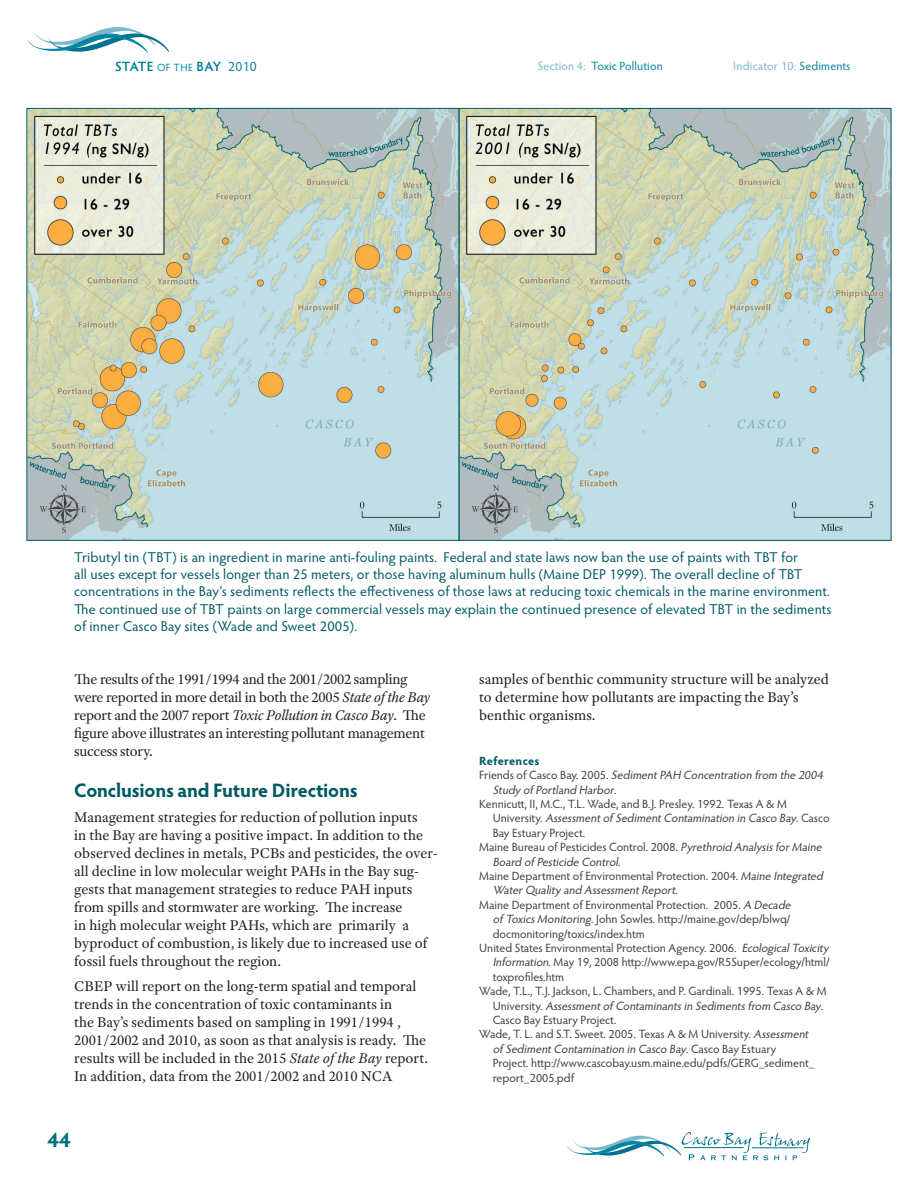
<style>
.page{position:relative;width:918px;height:1188px;background:#fff}
.page>*{position:absolute;margin:0;border:0;box-sizing:border-box;transform-origin:0 0}
.t1{font:700 21px "Hypatia Sans Pro";color:#00717d}
._7-14_Heading_1{font:700 19.5px "Hypatia Sans Pro";letter-spacing:-.01em;color:#005965}
.Paragraph_-_1st_unde{font:15px/18px "Adobe Text Pro";color:#231f20}
.Paragraph_-_1st_unde-2{font:15px/18px "Adobe Text Pro";letter-spacing:-.02em;color:#231f20}
.t2{font:14.25px/17.1px "Hypatia Sans Pro";letter-spacing:.005em;color:#005965}
.t3{font:600 13.5px "Hypatia Sans Pro";letter-spacing:-.025em;color:#008199}
.Refs{font:12px/14.4px "Hypatia Sans Pro";color:#3e3e3f}
.Refs-2{font:italic 12px/14.4px "Hypatia Sans Pro";color:#3e3e3f}
.t4{font:12px "Hypatia Sans Pro";letter-spacing:.01em;color:#008199}
.t5{font:12px "Hypatia Sans Pro";letter-spacing:.015em;color:#79b5c8}
.Refs_Heading{font:700 12px "Hypatia Sans Pro";color:#005965}
.s1{font-weight:400;font-size:10.5px}
.s2{font-weight:400}
.s3{color:#79b5c8}
.s4{color:#008199}
.s5{font-style:italic}
.s6{font-style:normal}
</style>
<div class="page">
<svg style="left:567px;top:1132px;width:243px;height:28px"></svg>
<svg style="left:460px;top:108px;width:432px;height:433px;background:#c1d2c8"></svg>
<svg style="left:26px;top:108px;width:434px;height:433px;background:#c1d0c4"></svg>
<svg style="left:27px;top:27px;width:142px;height:26px"></svg>
<p class="t3" style="left:115px;top:57px;width:143px">STATE <span class="s1">OF THE</span> BAY <span class="s2">2010</span></p>
<p class="t4" style="left:538px;top:58px;width:126px"><span class="s3">Section 4:</span> Toxic Pollution</p>
<p class="t5" style="left:733px;top:58px;width:119px">Indicator 10: <span class="s4">Sediments</span></p>
<p class="t2" style="left:74px;top:548px;width:759px">Tributyl tin (TBT) is an ingredient in marine anti-fouling paints. Federal and state laws now ban the use of paints with TBT for<br>all uses except for vessels longer than 25 meters, or those having aluminum hulls (Maine DEP 1999). The overall decline of TBT concentrations in the Bay’s sediments reflects the effectiveness of those laws at reducing toxic chemicals in the marine environment.<br>The continued use of TBT paints on large commercial vessels may explain the continued presence of elevated TBT in the sediments of inner Casco Bay sites (Wade and Sweet 2005).</p>
<p class="Paragraph_-_1st_unde" style="left:479px;top:670px;width:351px">samples of benthic community structure will be analyzed to determine how pollutants are impacting the Bay’s benthic organisms.</p>
<p class="Paragraph_-_1st_unde-2" style="left:74px;top:670px;width:357px">The results of the 1991/1994 and the 2001/2002 sampling were reported in more detail in both the 2005 <span class="s5">State of the Bay </span>report and the 2007 report <span class="s5">Toxic Pollution in Casco Bay</span>. The figure above illustrates an interesting pollutant management success story.</p>
<p class="_7-14_Heading_1" style="left:74px;top:777px;width:285px">Conclusions and Future Directions</p>
<p class="Paragraph_-_1st_unde" style="left:74px;top:808px;width:365px">Management strategies for reduction of pollution inputs<br>in the Bay are having a positive impact. In addition to the observed declines in metals, PCBs and pesticides, the over&shy;all decline in low molecular weight PAHs in the Bay sug&shy;gests that management strategies to reduce PAH inputs from spills and stormwater are working. The increase<br>in high molecular weight PAHs, which are primarily a byproduct of combustion, is likely due to increased use of fossil fuels throughout the region.</p>
<p class="Paragraph_-_1st_unde" style="left:74px;top:977px;width:355px">CBEP will report on the long-term spatial and temporal trends in the concentration of toxic contaminants in<br>the Bay’s sediments based on sampling in 1991/1994 , 2001/2002 and 2010, as soon as that analysis is ready. The results will be included in the 2015 <span class="s5">State of the Bay</span> report.<br>In addition, data from the 2001/2002 and 2010 NCA</p>
<p class="Refs_Heading" style="left:479px;top:752px;width:62px">References</p>
<p class="Refs-2" style="left:493px;top:768px;width:334px;text-indent:-14px"><span class="s6">F r i e n d s o f C a s c o B ay. 2 0 0 5 .</span> SedimentPAH Concentration from the 2004<br>Study of Portland Harbor<span class="s6">.</span></p>
<p class="Refs" style="left:493px;top:796px;width:338px;text-indent:-14px">Kennicutt, II, M.C., T.L. Wade, and B.J. Presley. 1992. Texas A &amp; M<br>U n i v e r s i t y. <span class="s5">Assessmentof SedimentContamination in Casco Bay</span>. C a s c o<br>Bay Estuary Project.</p>
<p class="Refs-2" style="left:493px;top:840px;width:333px;text-indent:-14px"><span class="s6">Maine Bureau of Pesticides Control. 2008.</span> Pyrethroid AnalysisforMaine<br>Board of Pesticide Control<span class="s6">.</span></p>
<p class="Refs" style="left:493px;top:868px;width:335px;text-indent:-14px">Maine Department of Environmental Protection. 2004. <span class="s5">Maine Integrated<br>WaterQuality and AssessmentReport</span>.</p>
<p class="Refs" style="left:493px;top:897px;width:302px;text-indent:-14px">Maine Department of Environmental Protection. 2005. <span class="s5">A Decade of ToxicsMonitoring</span>. John Sowles. http://maine.gov/dep/blwq/ docmonitoring/toxics/index.htm</p>
<p class="Refs" style="left:493px;top:940px;width:338px;text-align:justify;text-indent:-14px">United States Environmental Protection Agency. 2006. <span class="s5">EcologicalToxicity Information</span>. May 19, 2008 http://www.epa.gov/R5Super/ecology/html/ toxprofiles.htm</p>
<p class="Refs" style="left:493px;top:984px;width:335px;text-indent:-14px">Wade, T.L., T.J. Jackson, L. Chambers, and P. Gardinali. 1995. Texas A &amp; M<br>U n i v e r s i t y. <span class="s5">Assessmentof Contaminantsin Sedimentsfrom Casco Bay</span>.<br>Casco Bay Estuary Project.</p>
<p class="Refs" style="left:493px;top:1027px;width:323px;text-indent:-14px">Wade, T. L. and S.T. Sweet. 2005. Texas A &amp; M University. <span class="s5">Assessment of SedimentContamination in Casco Bay</span>. C a s c o B ay E s t u a r y Project. http://www.cascobay.usm.maine.edu/pdfs/GERG_sediment_ report_2005.pdf</p>
<h1 class="t1" style="left:48px;top:1125px;width:25px">44</h1>
</div>
